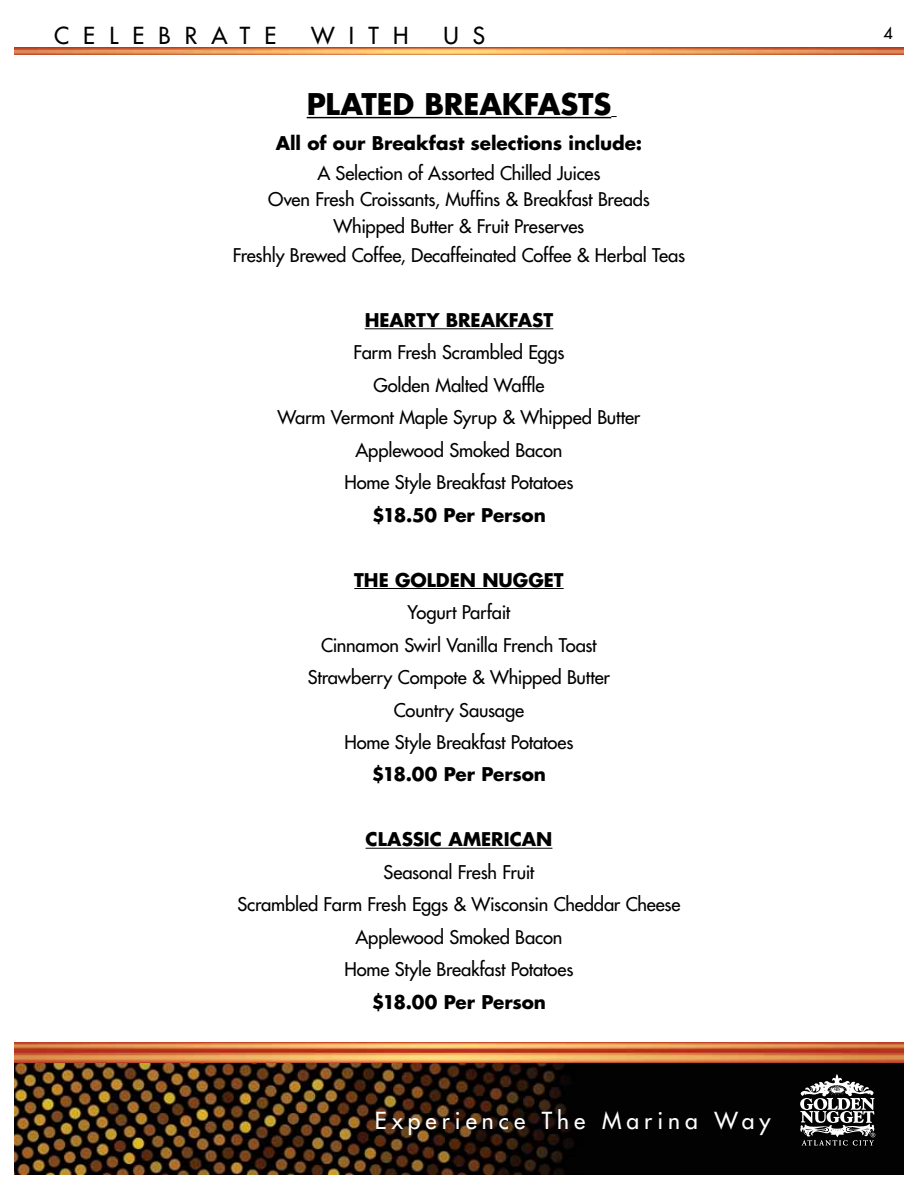
<style>
.page{position:relative;width:918px;height:1188px;background:#fff}
.page>*{position:absolute;margin:0;border:0;box-sizing:border-box;transform-origin:0 0}
.t1{font:700 29.1px "Futura Std";letter-spacing:-.01em;color:#000}
.t2{font:500 22.8px "Futura Std";letter-spacing:.22em;color:#fff}
.t3{font:500 22.8px "Futura Std";letter-spacing:.62em;color:#000}
.t4{font:500 18.45px/32.4px "Futura Std";letter-spacing:-.01em;color:#000;text-align:center}
.t5{font:700 18.45px "Futura Std";letter-spacing:-.005em;color:#000}
.t6{font:500 16.2px "Futura Std";color:#000}
</style>
<div class="page">
<img style="left:15px;top:1042px;width:888px;height:21px">
<img style="left:15px;top:48px;width:888px;height:6px">
<div style="left:15px;top:1063px;width:888px;height:111px;background:#010201"></div>
<img style="left:15px;top:1063px;width:559px;height:111px">
<svg style="left:800px;top:1074px;width:75px;height:71px"></svg>
<hr style="left:307px;top:117px;width:304px;height:1px;background:#000">
<hr style="left:365px;top:328px;width:188px;height:1px;background:#000">
<hr style="left:354px;top:588px;width:210px;height:1px;background:#000">
<hr style="left:366px;top:848px;width:186px;height:1px;background:#000">
<p class="t3" style="left:54px;top:21px;width:224px">CELEBRATE</p>
<p class="t3" style="left:311px;top:21px;width:99px">WITH</p>
<p class="t3" style="left:443px;top:21px;width:43px">U S</p>
<h1 class="t1" style="left:307px;top:84px;width:306px">PLATED BREAKFASTS</h1>
<p class="t5" style="left:276px;top:131px;width:368px">All of our Breakfast selections include:</p>
<p class="t4" style="left:268px;top:160px;width:383px;line-height:26.4px">A Selection of Assorted Chilled Juices<br>Oven Fresh Croissants, Muffins &amp; Breakfast Breads<br>Whipped Butter &amp; Fruit Preserves</p>
<p class="t4" style="left:233px;top:239px;width:454px">Freshly Brewed Coffee, Decaffeinated Coffee &amp; Herbal Teas</p>
<p class="t5" style="left:365px;top:308px;width:190px">HEARTY BREAKFAST</p>
<p class="t4" style="left:278px;top:337px;width:364px">Farm Fresh Scrambled Eggs<br>Golden Malted Waffle<br>Warm Vermont Maple Syrup &amp; Whipped Butter<br>Applewood Smoked Bacon<br>Home Style Breakfast Potatoes</p>
<p class="t5" style="left:372px;top:503px;width:175px">$18.50 Per Person</p>
<p class="t5" style="left:354px;top:567px;width:211px">THE GOLDEN NUGGET</p>
<p class="t4" style="left:308px;top:596px;width:304px">Yogurt Parfait<br>Cinnamon Swirl Vanilla French Toast<br>Strawberry Compote &amp; Whipped Butter<br>Country Sausage<br>Home Style Breakfast Potatoes</p>
<p class="t5" style="left:372px;top:762px;width:176px">$18.00 Per Person</p>
<p class="t5" style="left:366px;top:827px;width:188px">CLASSIC AMERICAN</p>
<p class="t4" style="left:237px;top:856px;width:445px">Seasonal Fresh Fruit<br>Scrambled Farm Fresh Eggs &amp; Wisconsin Cheddar Cheese<br>Applewood Smoked Bacon<br>Home Style Breakfast Potatoes</p>
<p class="t5" style="left:372px;top:990px;width:176px">$18.00 Per Person</p>
<p class="t2" style="left:375px;top:1106px;width:397px">Experience The Marina Way</p>
<p class="t6" style="left:884px;top:23px;width:11px">4</p>
</div>
